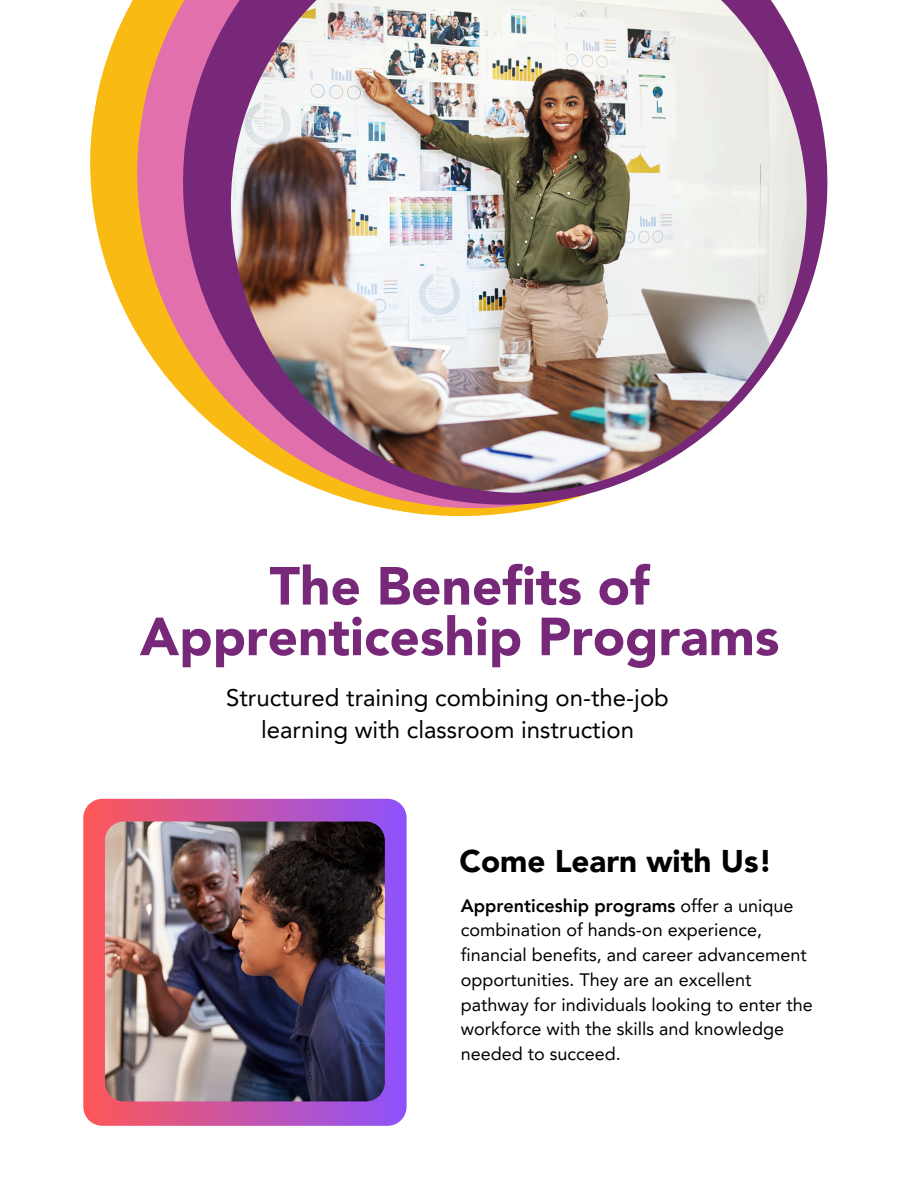
<style>
.page{position:relative;width:918px;height:1188px;background:#fff}
.page>*{position:absolute;margin:0;border:0;box-sizing:border-box;transform-origin:0 0}
.t1{font:900 53.1px/50.7px "Avenir LT Pro";color:#772879;text-align:center}
.t2{font:900 31.35px "Avenir LT Pro";color:#000}
.t3{font:24px/32.7px "Avenir LT Pro";color:#000;text-align:center}
.t4{font:18px/24.8px "Avenir LT Pro";color:#000}
.s1{font-weight:800}
</style>
<div class="page">
<svg style="left:90px;top:47px;width:21px;height:232px;fill:#f9bb13"></svg>
<svg style="left:111px;top:0;width:31px;height:342px;background:#f8c136"></svg>
<svg style="left:142px;top:0;width:686px;height:517px"></svg>
<img style="left:231px;top:0;width:576px;height:493px">
<svg style="left:83px;top:799px;width:324px;height:327px;background:#c658ab"></svg>
<img style="left:105px;top:822px;width:280px;height:279px">
<p class="t1" style="left:140px;top:566px;width:641px">The Benefits of<br>Apprenticeship Programs</p>
<h3 class="t3" style="left:226px;top:683px;width:444px">Structured training combining on-the-job learning with classroom instruction</h3>
<p class="t2" style="left:460px;top:849px;width:314px">Come Learn with Us!</p>
<h2 class="t4" style="left:461px;top:895px;width:353px"><span class="s1">Apprenticeship programs</span> offer a unique combination of hands-on experience, financial benefits, and career advancement opportunities. They are an excellent pathway for individuals looking to enter the workforce with the skills and knowledge needed to succeed.</h2>
</div>
